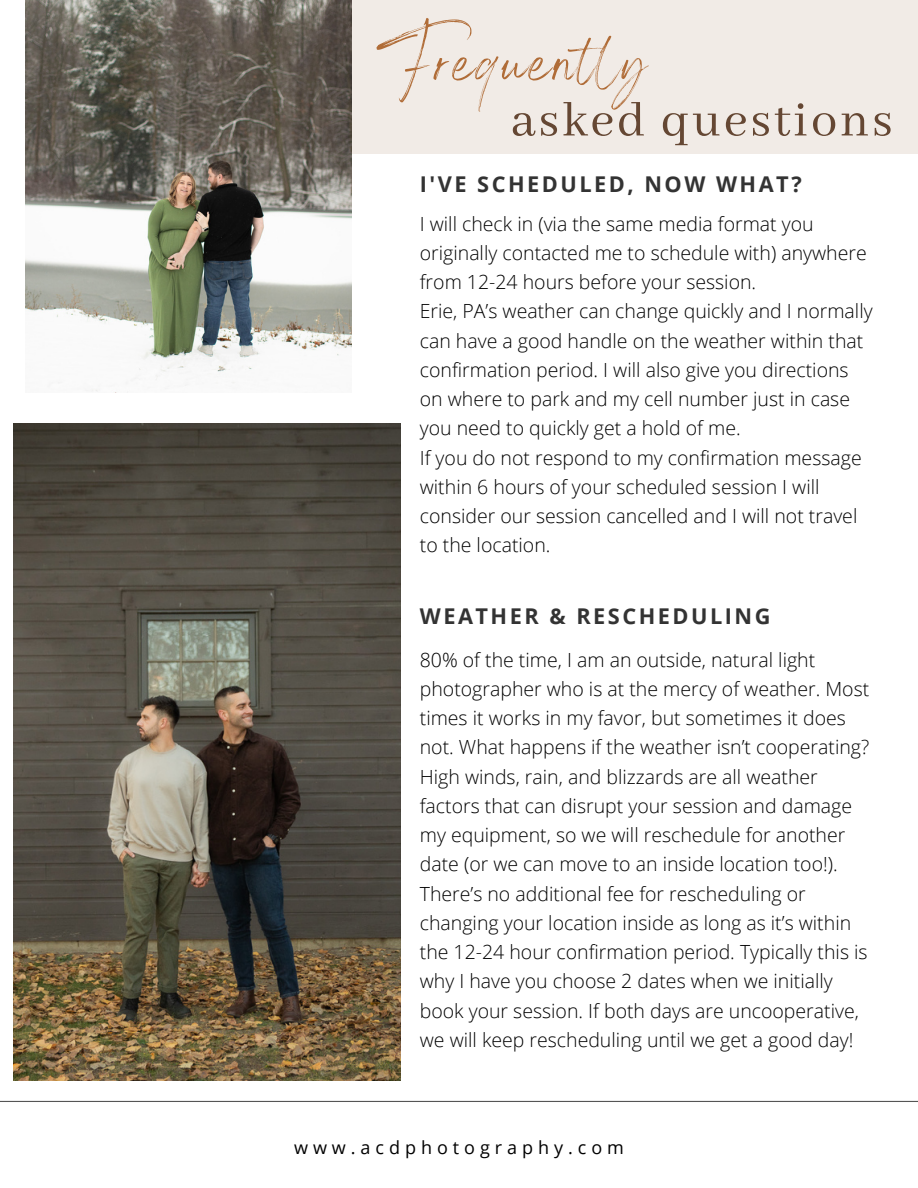
<style>
.page{position:relative;width:918px;height:1188px;background:#fff}
.page>*{position:absolute;margin:0;border:0;box-sizing:border-box;transform-origin:0 0}
.t1{font:84.9px "Angella White";letter-spacing:.02em;color:#b06c37}
.t2{font:52.65px "Abhaya Libre";letter-spacing:.055em;color:#654733}
.t3{font:700 21.75px "Open Sans";letter-spacing:.115em;color:#333}
.t4{font:300 19.5px/29.2px "Open Sans";color:#000}
.t5{font:18px "Open Sans";letter-spacing:.275em;color:#000}
</style>
<div class="page">
<hr style="left:0;top:1101px;width:918px;height:1px;background:#555">
<div style="left:351px;top:0;width:567px;height:154px;background:#f1ebe6"></div>
<img style="left:25px;top:0;width:327px;height:393px">
<img style="left:14px;top:424px;width:386px;height:657px">
<p class="t1" style="left:376px;top:9px;width:271px">Frequently</p>
<p class="t2" style="left:511px;top:91px;width:383px">asked questions</p>
<p class="t3" style="left:420px;top:169px;width:383px">I'VE SCHEDULED, NOW WHAT?</p>
<p class="t4" style="left:420px;top:209px;width:448px">I will check in (via the same media format you originally contacted me to schedule with) anywhere from 12-24 hours before your session.</p>
<p class="t4" style="left:420px;top:296px;width:454px">Erie, PA’s weather can change quickly and I normally can have a good handle on the weather within that confirmation period. I will also give you directions on where to park and my cell number just in case you need to quickly get a hold of me.</p>
<p class="t4" style="left:420px;top:443px;width:443px">If you do not respond to my confirmation message within 6 hours of your scheduled session I will consider our session cancelled and I will not travel to the location.</p>
<p class="t3" style="left:420px;top:601px;width:352px">WEATHER &amp; RESCHEDULING</p>
<p class="t4" style="left:420px;top:644px;width:451px">80% of the time, I am an outside, natural light photographer who is at the mercy of weather. Most times it works in my favor, but sometimes it does not. What happens if the weather isn’t cooperating?</p>
<p class="t4" style="left:420px;top:761px;width:449px">High winds, rain, and blizzards are all weather factors that can disrupt your session and damage my equipment, so we will reschedule for another date (or we can move to an inside location too!).<br>There’s no additional fee for rescheduling or changing your location inside as long as it’s within the 12-24 hour confirmation period. Typically this is why I have you choose 2 dates when we initially book your session. If both days are uncooperative, we will keep rescheduling until we get a good day!</p>
<p class="t5" style="left:294px;top:1135px;width:331px">www.acdphotography.com</p>
</div>
